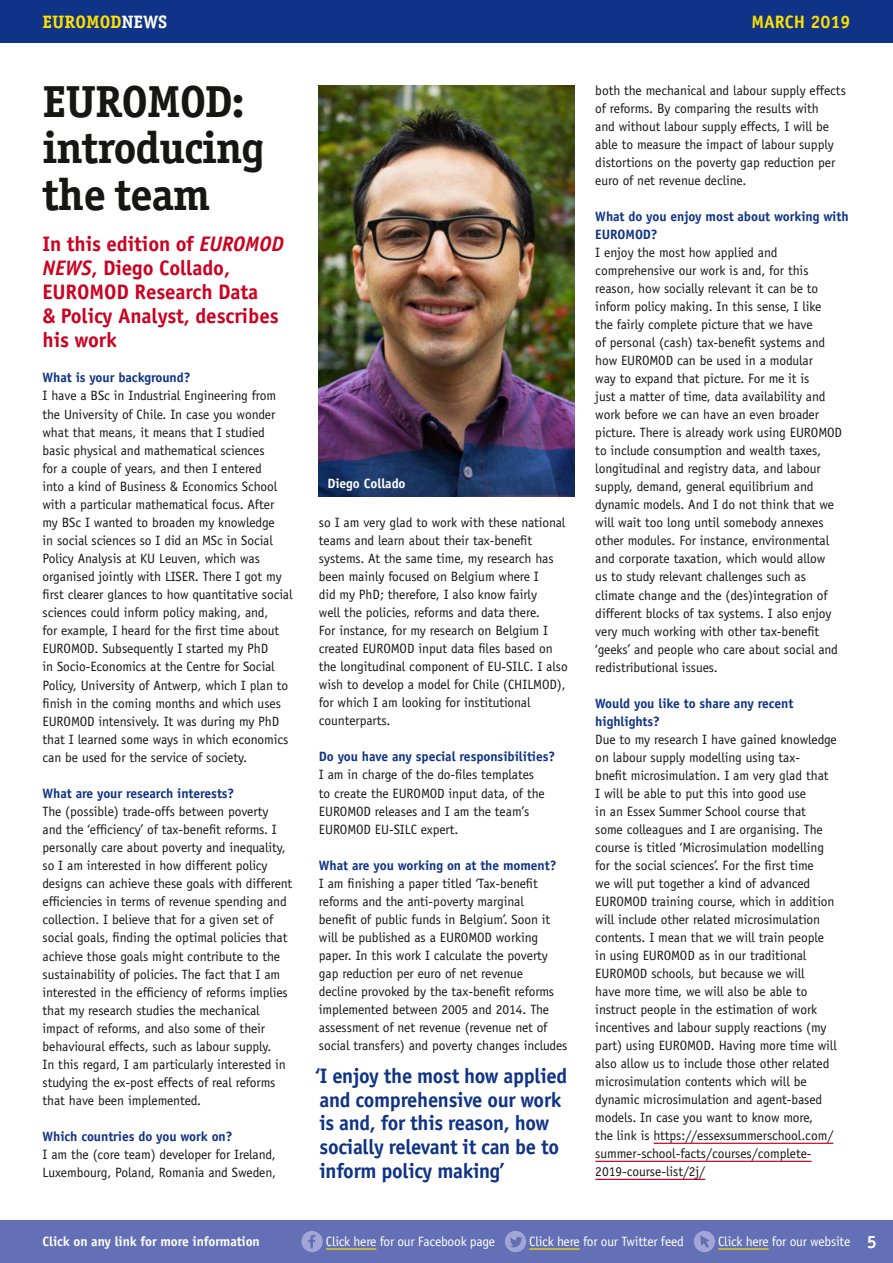
<style>
.page{position:relative;width:893px;height:1263px;background:#fff}
.page>*{position:absolute;margin:0;border:0;box-sizing:border-box;transform-origin:0 0}
.t1{font:700 45px/46.5px "Officina Serif Std";letter-spacing:-.025em;color:#161615}
.t2{font:700 21px/23.5px "Officina Sans Std";letter-spacing:-.015em;color:#0f3386}
.t3{font:700 21px/24px "Officina Sans Std";letter-spacing:-.005em;color:#cd0020}
.t4{font:700 18px "Officina Serif Std";color:#ffe000}
.t5{font:700 18px "Officina Sans Std";color:#ffe000}
.t6{font:13.5px/18px "Officina Sans Std";letter-spacing:-.005em;color:#161615}
.t7{font:700 13.5px/18px "Officina Sans Std";letter-spacing:-.005em;color:#0f3386}
.t8{font:13.5px "Officina Sans Std";letter-spacing:-.015em;color:#fff}
.t9{font:700 13.5px "Officina Sans Std";letter-spacing:-.01em;color:#fff}
.s1{color:#fff}
.s2{font-style:italic}
.s3{font-weight:700;font-size:18px}
</style>
<div class="page">
<div style="left:0;top:1220px;width:893px;height:43px;background:#6470b5"></div>
<div style="left:0;top:0;width:893px;height:43px;background:#0f3386"></div>
<img style="left:319px;top:85px;width:255px;height:357px">
<svg style="left:319px;top:442px;width:255px;height:54px;background:#243360"></svg>
<hr style="left:653px;top:1143px;width:180px;height:1px;background:#cd0020">
<hr style="left:595px;top:1161px;width:217px;height:1px;background:#cd0020">
<hr style="left:595px;top:1179px;width:110px;height:1px;background:#cd0020">
<h3 class="t4" style="left:43px;top:10px;width:126px">EUROMOD<span class="s1">NEWS</span></h3>
<h3 class="t5" style="left:751px;top:10px;width:101px">MARCH 2019</h3>
<h1 class="t1" style="left:43px;top:78px;width:224px">EUROMOD: introducing the team</h1>
<h2 class="t3" style="left:43px;top:232px;width:243px">In this edition of <span class="s2">EUROMOD<br>NEWS</span>, Diego Collado,<br>EUROMOD Research Data<br>&amp; Policy Analyst, describes his work</h2>
<p class="t7" style="left:43px;top:369px;width:149px">What is your background?</p>
<p class="t6" style="left:43px;top:387px;width:251px">I have a BSc in Industrial Engineering from the University of Chile. In case you wonder what that means, it means that I studied basic physical and mathematical sciences<br>for a couple of years, and then I entered<br>into a kind of Business &amp; Economics School with a particular mathematical focus. After my BSc I wanted to broaden my knowledge<br>in social sciences so I did an MSc in Social Policy Analysis at KU Leuven, which was organised jointly with LISER. There I got my first clearer glances to how quantitative social sciences could inform policy making, and,<br>for example, I heard for the first time about EUROMOD. Subsequently I started my PhD<br>in Socio-Economics at the Centre for Social Policy, University of Antwerp, which I plan to finish in the coming months and which uses EUROMOD intensively. It was during my PhD that I learned some ways in which economics can be used for the service of society.</p>
<p class="t7" style="left:43px;top:784px;width:193px">What are your research interests?</p>
<p class="t6" style="left:43px;top:802px;width:251px">The (possible) trade-offs between poverty<br>and the ‘efficiency’ of tax-benefit reforms. I personally care about poverty and inequality, so I am interested in how different policy designs can achieve these goals with different efficiencies in terms of revenue spending and collection. I believe that for a given set of social goals, finding the optimal policies that achieve those goals might contribute to the sustainability of policies. The fact that I am interested in the efficiency of reforms implies that my research studies the mechanical impact of reforms, and also some of their behavioural effects, such as labour supply.<br>In this regard, I am particularly interested in studying the ex-post effects of real reforms that have been implemented.</p>
<p class="t7" style="left:43px;top:1127px;width:192px">Which countries do you work on?</p>
<p class="t6" style="left:43px;top:1146px;width:235px">I am the (core team) developer for Ireland,<br>Luxembourg, Poland, Romania and Sweden,</p>
<p class="t9" style="left:327px;top:474px;width:80px">Diego Collado</p>
<p class="t6" style="left:319px;top:514px;width:250px">so I am very glad to work with these national teams and learn about their tax-benefit systems. At the same time, my research has been mainly focused on Belgium where I<br>did my PhD; therefore, I also know fairly<br>well the policies, reforms and data there.<br>For instance, for my research on Belgium I created EUROMOD input data files based on the longitudinal component of EU-SILC. I also wish to develop a model for Chile (CHILMOD), for which I am looking for institutional counterparts.</p>
<p class="t7" style="left:319px;top:748px;width:238px">Do you have any special responsibilities?</p>
<p class="t6" style="left:319px;top:766px;width:227px">I am in charge of the do-files templates to create the EUROMOD input data, of the EUROMOD releases and I am the team’s EUROMOD EU-SILC expert.</p>
<p class="t7" style="left:319px;top:856px;width:239px">What are you working on at the moment?</p>
<p class="t6" style="left:319px;top:874px;width:250px">I am finishing a paper titled ‘Tax-benefit reforms and the anti-poverty marginal<br>benefit of public funds in Belgium’. Soon it will be published as a EUROMOD working paper. In this work I calculate the poverty gap reduction per euro of net revenue<br>decline provoked by the tax-benefit reforms implemented between 2005 and 2014. The assessment of net revenue (revenue net of social transfers) and poverty changes includes</p>
<h2 class="t2" style="left:316px;top:1064px;width:253px">‘I enjoy the most how applied and comprehensive our work is and, for this reason, how socially relevant it can be to inform policy making’</h2>
<p class="t6" style="left:595px;top:81px;width:252px">both the mechanical and labour supply effects of reforms. By comparing the results with<br>and without labour supply effects, I will be able to measure the impact of labour supply distortions on the poverty gap reduction per euro of net revenue decline.</p>
<p class="t7" style="left:595px;top:207px;width:255px">What do you enjoy most about working with<br>EUROMOD?</p>
<p class="t6" style="left:595px;top:243px;width:248px">I enjoy the most how applied and comprehensive our work is and, for this reason, how socially relevant it can be to inform policy making. In this sense, I like the fairly complete picture that we have<br>of personal (cash) tax-benefit systems and how EUROMOD can be used in a modular<br>way to expand that picture. For me it is<br>just a matter of time, data availability and work before we can have an even broader picture. There is already work using EUROMOD to include consumption and wealth taxes, longitudinal and registry data, and labour supply, demand, general equilibrium and dynamic models. And I do not think that we will wait too long until somebody annexes other modules. For instance, environmental and corporate taxation, which would allow<br>us to study relevant challenges such as climate change and the (des)integration of different blocks of tax systems. I also enjoy very much working with other tax-benefit ‘geeks’ and people who care about social and redistributional issues.</p>
<p class="t7" style="left:595px;top:694px;width:200px">Would you like to share any recent highlights?</p>
<p class="t6" style="left:595px;top:730px;width:243px">Due to my research I have gained knowledge on labour supply modelling using tax-<br>bnefit microsimulation. I am very glad that I will be able to put this into good use<br>in an Essex Summer School course that<br>some colleagues and I are organising. The course is titled ‘Microsimulation modelling for the social sciences’. For the first time<br>we will put together a kind of advanced EUROMOD training course, which in addition will include other related microsimulation contents. I mean that we will train people in using EUROMOD as in our traditional EUROMOD schools, but because we will<br>have more time, we will also be able to instruct people in the estimation of work incentives and labour supply reactions (my part) using EUROMOD. Having more time will also allow us to include those other related microsimulation contents which will be dynamic microsimulation and agent-based models. In case you want to know more,<br>the link is https://essexsummerschool.com/ summer-school-facts/courses/complete-2019-course-list/2j/</p>
<p class="t9" style="left:43px;top:1233px;width:219px">Click on any link for more information</p>
<p class="t8" style="left:326px;top:1234px;width:171px">Click here for our Facebook page</p>
<p class="t8" style="left:529px;top:1234px;width:156px">Click here for our Twitter feed</p>
<p class="t8" style="left:718px;top:1234px;width:160px">Click here for our website <span class="s3">5</span></p>
</div>
